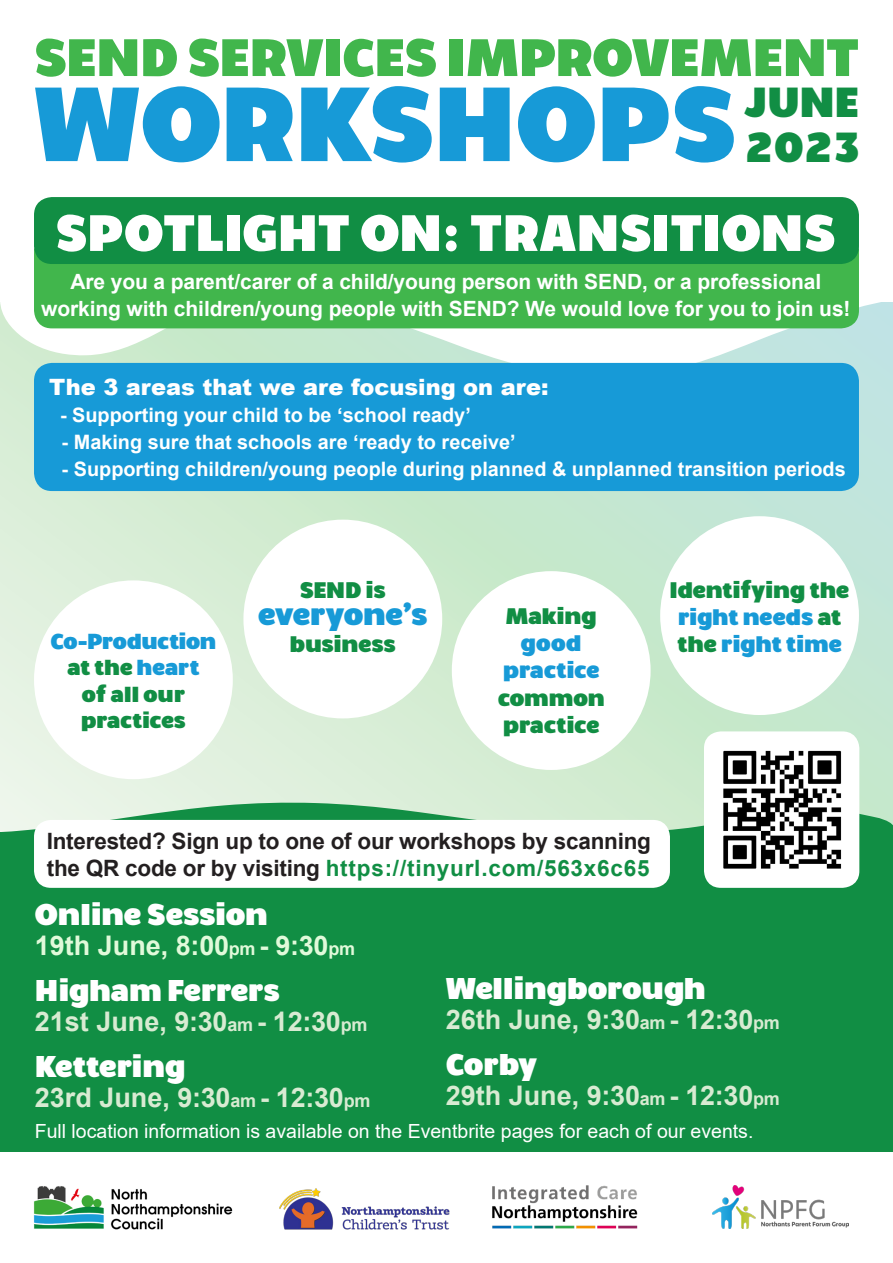
<style>
.page{position:relative;width:893px;height:1263px;background:#fff}
.page>*{position:absolute;margin:0;border:0;box-sizing:border-box;transform-origin:0 0}
.t1{font:700 105px "Walrus";letter-spacing:-.005em;color:#179ad7}
.t2{font:700 52.5px "Walrus";letter-spacing:-.015em;color:#41b64c}
.t3{font:700 51px "Walrus";color:#fff}
.t4{font:700 42px "Walrus";letter-spacing:.025em;color:#118e44}
.t5{font:700 30px "Walrus";letter-spacing:-.02em;color:#fff}
.t6{font:700 30px "Walrus";letter-spacing:-.025em;color:#179ad7}
.t7{font:700 27px "Arial";color:#d8ebd2}
.t8{font:700 27px "Arial";color:#e1fada}
.t9{font:700 22.5px "Arial";letter-spacing:.035em;color:#118e44}
.t10{font:700 22.5px "Arial";letter-spacing:-.01em;color:#231f20}
.t11{font:700 22.5px "Walrus";letter-spacing:-.015em;color:#118e44}
.t12{font:700 22.5px/27px "Walrus";letter-spacing:-.015em;color:#179ad7}
.t13{font:900 22.5px "Arial";color:#fff}
.t14{font:700 21.75px/26.1px "Walrus";letter-spacing:-.02em;color:#118e44;text-align:center}
.t15{font:700 21px/27px "Arial";letter-spacing:-.005em;color:#fff;text-align:center}
.t16{font:700 19.8px "Arial";color:#fff}
.t17{font:19.5px "Arial";color:#fff}
.s1{color:#179ad7}
.s2{color:#118e44}
.s3{color:#231f20}
.s4{font-size:18px}
</style>
<div class="page">
<svg style="left:0;top:376px;width:893px;height:426px;background:#d1ebd5"></svg>
<svg style="left:0;top:302px;width:893px;height:74px"></svg>
<img style="left:279px;top:1188px;width:171px;height:42px">
<img style="left:712px;top:1185px;width:137px;height:44px">
<img style="left:492px;top:1185px;width:146px;height:44px">
<div style="left:34px;top:250px;width:825px;height:78px;background:#41b64c"></div>
<div style="left:660px;top:516px;width:199px;height:199px;background:#fff;border-radius:50%"></div>
<div style="left:452px;top:571px;width:199px;height:199px;background:#fff;border-radius:50%"></div>
<div style="left:34px;top:580px;width:199px;height:199px;background:#fff;border-radius:50%"></div>
<div style="left:243px;top:520px;width:199px;height:198px;background:#fff;border-radius:50%"></div>
<svg style="left:0;top:802px;width:893px;height:30px;background:#9bd0aa"></svg>
<div style="left:0;top:832px;width:893px;height:319px;background:#118e44"></div>
<div style="left:34px;top:820px;width:636px;height:68px;background:#fff;border-radius:17px"></div>
<div style="left:34px;top:363px;width:825px;height:128px;background:#179ad7;border-radius:18px"></div>
<img style="left:33px;top:1186px;width:200px;height:44px">
<div style="left:704px;top:731px;width:155px;height:157px;background:#fff;border-radius:17px"></div>
<div style="left:34px;top:197px;width:825px;height:67px;background:#118e44;border-radius:18px"></div>
<img style="left:723px;top:750px;width:119px;height:119px">
<p class="t2" style="left:34px;top:25px;width:826px">SEND SERVICES IMPROVEMENT</p>
<p class="t4" style="left:746px;top:76px;width:114px">JUNE</p>
<p class="t1" style="left:34px;top:58px;width:705px">WORKSHOPS</p>
<p class="t4" style="left:746px;top:121px;width:115px">2023</p>
<p class="t3" style="left:55px;top:201px;width:782px">SPOTLIGHT ON: TRANSITIONS</p>
<p class="t15" style="left:41px;top:268px;width:811px">Are you a parent/carer of a child/young person with SEND, or a professional working with children/young people with SEND? We would love for you to join us!</p>
<p class="t13" style="left:49px;top:370px;width:501px">The 3 areas that we are focusing on are:</p>
<p class="t16" style="left:60px;top:401px;width:412px">- Supporting your child to be ‘school ready’</p>
<p class="t16" style="left:62px;top:428px;width:455px">- Making sure that schools are ‘ready to receive’</p>
<p class="t16" style="left:62px;top:455px;width:786px">- Supporting children/young people during planned &amp; unplanned transition periods</p>
<p class="t14" style="left:51px;top:628px;width:167px"><span class="s1">Co-Production </span>at the <span class="s1">heart<br></span>of all our practices</p>
<p class="t11" style="left:300px;top:576px;width:88px">SEND is</p>
<p class="t6" style="left:258px;top:596px;width:172px">everyone’s</p>
<p class="t11" style="left:290px;top:630px;width:108px">business</p>
<p class="t11" style="left:505px;top:602px;width:93px">Making</p>
<p class="t12" style="left:521px;top:630px;width:63px">good</p>
<p class="t12" style="left:498px;top:657px;width:108px">practice <span class="s2">common</span></p>
<p class="t11" style="left:503px;top:710px;width:98px">practice</p>
<p class="t11" style="left:670px;top:575px;width:181px">Identifying the</p>
<p class="t12" style="left:678px;top:603px;width:165px">right needs <span class="s2">at</span></p>
<p class="t12" style="left:677px;top:630px;width:166px"><span class="s2">the</span> right time</p>
<p class="t10" style="left:47px;top:825px;width:606px">Interested? Sign up to one of our workshops by scanning</p>
<p class="t9" style="left:47px;top:852px;width:604px"><span class="s3">the QR code or by visiting</span> https://tinyurl.com/563x6c65</p>
<p class="t5" style="left:35px;top:895px;width:234px">Online Session</p>
<p class="t8" style="left:35px;top:926px;width:322px">19th June, 8:00<span class="s4">pm</span> - 9:30<span class="s4">pm</span></p>
<p class="t5" style="left:35px;top:971px;width:247px">Higham Ferrers</p>
<p class="t7" style="left:35px;top:1002px;width:334px">21st June, 9:30<span class="s4">am</span> - 12:30<span class="s4">pm</span></p>
<p class="t5" style="left:35px;top:1047px;width:153px">Kettering</p>
<p class="t7" style="left:35px;top:1078px;width:337px">23rd June, 9:30<span class="s4">am</span> - 12:30<span class="s4">pm</span></p>
<p class="t5" style="left:446px;top:969px;width:261px">Wellingborough</p>
<p class="t7" style="left:446px;top:1000px;width:336px">26th June, 9:30<span class="s4">am</span> - 12:30<span class="s4">pm</span></p>
<p class="t5" style="left:446px;top:1045px;width:93px">Corby</p>
<p class="t7" style="left:446px;top:1076px;width:336px">29th June, 9:30<span class="s4">am</span> - 12:30<span class="s4">pm</span></p>
<p class="t17" style="left:35px;top:1117px;width:720px">Full location information is available on the Eventbrite pages for each of our events.</p>
</div>
